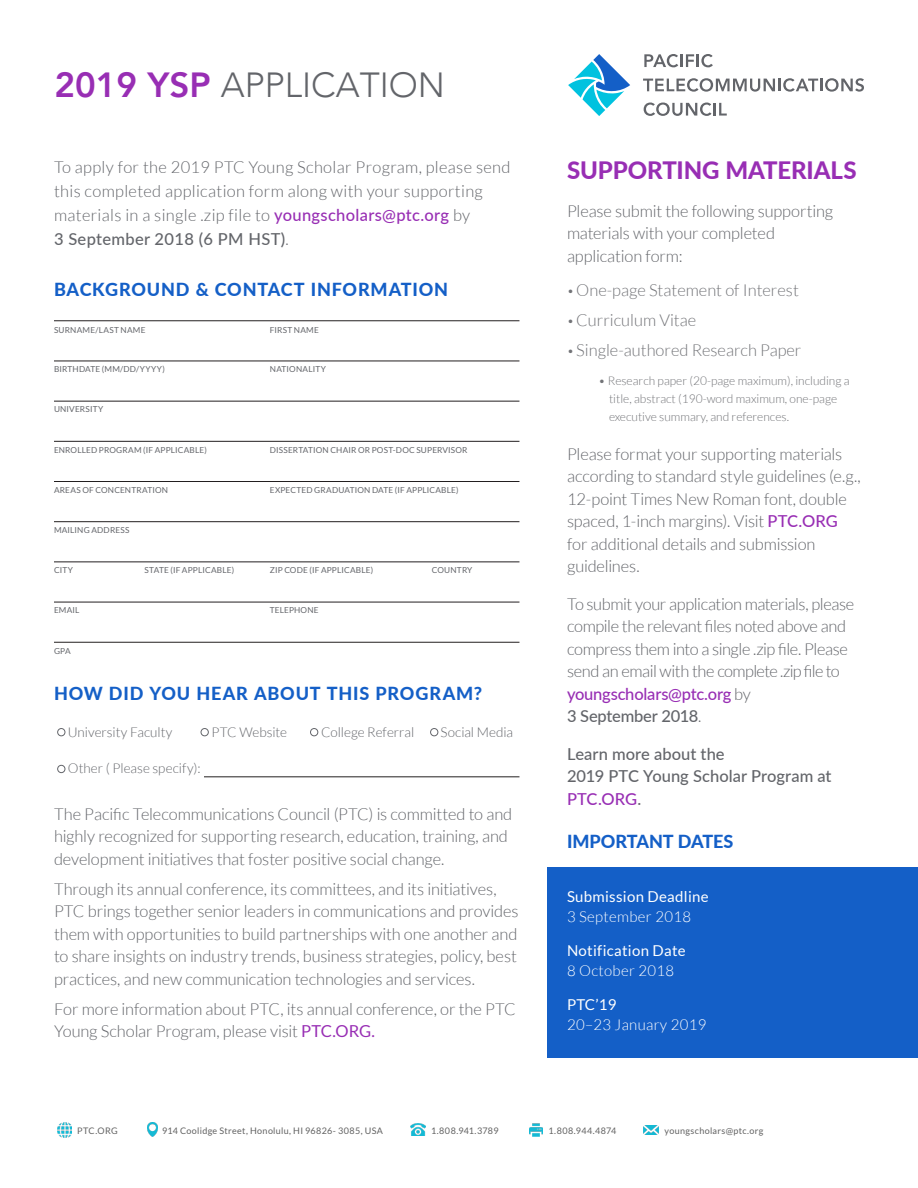
<style>
.page{position:relative;width:918px;height:1188px;background:#fff}
.page>*{position:absolute;margin:0;border:0;box-sizing:border-box;transform-origin:0 0}
.t1{font:300 34.95px "Avenir";color:#63656a}
.Red_Header_8{font:800 24px "Lato";letter-spacing:-.005em;color:#982eb4}
.Red_Header_8-2{font:800 18px "Lato";letter-spacing:.045em;color:#145fc7}
.Red_Header_8-3{font:800 18px "Lato";letter-spacing:-.005em;color:#145fc7}
.Red_Header_8-4{font:300 16.5px/22.5px "Lato";letter-spacing:-.01em;color:#63656a}
.Red_Header_8-5{font:300 16.5px/24px "Lato";letter-spacing:.02em;color:#63656a}
.Red_Header_8-6{font:300 16.5px "Lato";color:#727377}
.Red_Header_8-7{font:500 16.5px/22.5px "Lato";color:#63656a}
.Red_Header_8-8{font:15px/19.5px "Lato";letter-spacing:.02em;color:#fff}
.Red_Header_8-9{font:300 15px/19.5px "Lato";letter-spacing:.02em;color:#fff}
.Red_Header_8-10{font:300 13.5px "Lato";color:#63656a}
.Red_Header_8-11{font:300 12px/18px "Lato";color:#727377}
.Copy{font:9px "Lato";letter-spacing:.035em;color:#616161}
.Copy-2{font:9px "Lato";letter-spacing:.06em;color:#616161}
.Red_Header_8-12{font:8.25px "Lato";letter-spacing:.02em;color:#63656a}
.s1{font-weight:800;color:#982eb4}
.s2{font-weight:500;color:#982eb4}
.s3{font-weight:500}
.s4{font-weight:400;color:#982eb4}
.s5{font-size:12px}
.s6{color:#982eb4}
.s7{font-weight:300}
.s8{font-weight:400}
</style>
<div class="page">
<img style="left:57px;top:1122px;width:15px;height:15px">
<img style="left:148px;top:1123px;width:10px;height:14px">
<svg style="left:530px;top:1123px;width:13px;height:13px"></svg>
<img style="left:644px;top:1125px;width:15px;height:10px">
<img style="left:410px;top:1124px;width:15px;height:12px">
<div style="left:548px;top:868px;width:370px;height:190px;background:#145fc7"></div>
<svg style="left:644px;top:54px;width:69px;height:13px"></svg>
<svg style="left:643px;top:78px;width:221px;height:14px"></svg>
<svg style="left:644px;top:102px;width:83px;height:14px"></svg>
<svg style="left:568px;top:54px;width:62px;height:62px"></svg>
<hr style="left:54px;top:321px;width:465px;height:1px;background:#231f20">
<hr style="left:54px;top:361px;width:465px;height:1px;background:#231f20">
<hr style="left:54px;top:401px;width:465px;height:1px;background:#231f20">
<hr style="left:54px;top:441px;width:465px;height:1px;background:#231f20">
<hr style="left:204px;top:777px;width:315px;height:1px;background:#231f20">
<hr style="left:54px;top:481px;width:465px;height:1px;background:#231f20">
<hr style="left:54px;top:521px;width:465px;height:1px;background:#231f20">
<hr style="left:54px;top:562px;width:465px;height:1px;background:#231f20">
<hr style="left:54px;top:602px;width:465px;height:1px;background:#231f20">
<hr style="left:54px;top:642px;width:465px;height:1px;background:#231f20">
<div style="left:57px;top:728px;width:8px;height:8px;border:1px solid #63656a;border-radius:50%"></div>
<div style="left:310px;top:728px;width:8px;height:8px;border:1px solid #63656a;border-radius:50%"></div>
<div style="left:57px;top:765px;width:8px;height:8px;border:1px solid #63656a;border-radius:50%"></div>
<div style="left:201px;top:728px;width:8px;height:8px;border:1px solid #63656a;border-radius:50%"></div>
<div style="left:430px;top:728px;width:8px;height:8px;border:1px solid #63656a;border-radius:50%"></div>
<h1 class="t1" style="left:55px;top:64px;width:392px"><span class="s1">2019 YSP</span> APPLICATION</h1>
<p class="Red_Header_8-5" style="left:54px;top:155px;width:458px">To apply for the 2019 PTC Young Scholar Program, please send this completed application form along with your supporting materials in a single .zip file to <span class="s2">youngscholars@ptc.org</span> by<br><span class="s3">3 September 2018 (6 PM HST)</span>.</p>
<p class="Red_Header_8-2" style="left:54px;top:276px;width:396px">BACKGROUND &amp; CONTACT INFORMATION</p>
<p class="Red_Header_8-12" style="left:54px;top:325px;width:93px">SURNAME/LAST NAME</p>
<p class="Red_Header_8-12" style="left:54px;top:365px;width:112px">BIRTHDATE (MM/DD/YYYY)</p>
<p class="Red_Header_8-12" style="left:54px;top:405px;width:51px">UNIVERSITY</p>
<p class="Red_Header_8-12" style="left:54px;top:446px;width:155px">ENROLLED PROGRAM (IF APPLICABLE)</p>
<p class="Red_Header_8-12" style="left:54px;top:486px;width:116px">AREAS OF CONCENTRATION</p>
<p class="Red_Header_8-12" style="left:54px;top:525px;width:77px">MAILING ADDRESS</p>
<p class="Red_Header_8-12" style="left:54px;top:565px;width:20px">CITY</p>
<p class="Red_Header_8-12" style="left:145px;top:565px;width:91px">STATE (IF APPLICABLE)</p>
<p class="Red_Header_8-12" style="left:54px;top:605px;width:27px">EMAIL</p>
<p class="Red_Header_8-12" style="left:54px;top:646px;width:18px">GPA</p>
<p class="Red_Header_8-12" style="left:270px;top:325px;width:50px">FIRST NAME</p>
<p class="Red_Header_8-12" style="left:270px;top:365px;width:58px">NATIONALITY</p>
<p class="Red_Header_8-12" style="left:270px;top:446px;width:199px">DISSERTATION CHAIR OR POST-DOC SUPERVISOR</p>
<p class="Red_Header_8-12" style="left:270px;top:486px;width:190px">EXPECTED GRADUATION DATE (IF APPLICABLE)</p>
<p class="Red_Header_8-12" style="left:270px;top:565px;width:105px">ZIP CODE (IF APPLICABLE)</p>
<p class="Red_Header_8-12" style="left:432px;top:565px;width:42px">COUNTRY</p>
<p class="Red_Header_8-12" style="left:270px;top:605px;width:50px">TELEPHONE</p>
<p class="Red_Header_8-2" style="left:54px;top:680px;width:430px">HOW DID YOU HEAR ABOUT THIS PROGRAM?</p>
<p class="Red_Header_8-10" style="left:68px;top:725px;width:106px">University Faculty</p>
<p class="Red_Header_8-10" style="left:212px;top:725px;width:77px">PTC Website</p>
<p class="Red_Header_8-10" style="left:321px;top:725px;width:95px">College Referral</p>
<p class="Red_Header_8-10" style="left:440px;top:725px;width:74px">Social Media</p>
<p class="Red_Header_8-10" style="left:68px;top:761px;width:134px">Other ( Please specify):</p>
<p class="Red_Header_8-4" style="left:54px;top:802px;width:460px">The Pacific Telecommunications Council (PTC) is committed to and highly recognized for supporting research, education, training, and development initiatives that foster positive social change.</p>
<p class="Red_Header_8-4" style="left:54px;top:877px;width:466px">Through its annual conference, its committees, and its initiatives, PTC brings together senior leaders in communications and provides them with opportunities to build partnerships with one another and to share insights on industry trends, business strategies, policy, best practices, and new communication technologies and services.</p>
<p class="Red_Header_8-4" style="left:54px;top:997px;width:463px">For more information about PTC, its annual conference, or the PTC<br>Young Scholar Program, please visit <span class="s4">PTC.ORG.</span></p>
<p class="Red_Header_8" style="left:567px;top:153px;width:291px">SUPPORTING MATERIALS</p>
<p class="Red_Header_8-4" style="left:567px;top:199px;width:268px">Please submit the following supporting materials with your completed application form:</p>
<p class="Red_Header_8-6" style="left:567px;top:282px;width:233px"><span class="s5">•</span> One-page Statement of Interest</p>
<p class="Red_Header_8-6" style="left:567px;top:312px;width:131px"><span class="s5">•</span> Curriculum Vitae</p>
<p class="Red_Header_8-6" style="left:567px;top:342px;width:236px"><span class="s5">•</span> Single-authored Research Paper</p>
<p class="Red_Header_8-11" style="left:609px;top:372px;width:242px;text-indent:-10px">• Research paper (20-page maximum), including a title, abstract (190-word maximum, one-page executive summary, and references.</p>
<p class="Red_Header_8-4" style="left:567px;top:443px;width:295px">Please format your supporting materials according to standard style guidelines (e.g., 12-point Times New Roman font, double spaced, 1-inch margins). Visit <span class="s2">PTC.ORG </span>for additional details and submission guidelines.</p>
<p class="Red_Header_8-4" style="left:567px;top:593px;width:289px">To submit your application materials, please compile the relevant files noted above and compress them into a single .zip file. Please send an email with the complete .zip file to <span class="s2">youngscholars@ptc.org</span> by<br><span class="s3">3 September 2018</span>.</p>
<p class="Red_Header_8-7" style="left:567px;top:742px;width:266px">Learn more about the<br>2019 PTC Young Scholar Program at<br><span class="s6">PTC.ORG</span>.</p>
<p class="Red_Header_8-3" style="left:567px;top:828px;width:168px">IMPORTANT DATES</p>
<p class="Red_Header_8-8" style="left:567px;top:887px;width:143px">Submission Deadline<br><span class="s7">3 September 2018</span></p>
<p class="Red_Header_8-8" style="left:567px;top:941px;width:120px">Notification Date<br><span class="s7">8 October 2018</span></p>
<p class="Red_Header_8-9" style="left:567px;top:995px;width:141px"><span class="s8">PTC’19<br></span>20–23 January 2019</p>
<p class="Copy" style="left:77px;top:1125px;width:42px">PTC.ORG</p>
<p class="Copy" style="left:162px;top:1125px;width:222px">914 Coolidge Street, Honolulu, HI 96826- 3085, USA</p>
<p class="Copy" style="left:431px;top:1125px;width:69px">1.808.941.3789</p>
<p class="Copy-2" style="left:549px;top:1125px;width:69px">1.808.944.4874</p>
<p class="Copy" style="left:665px;top:1125px;width:100px">youngscholars@ptc.org</p>
</div>
